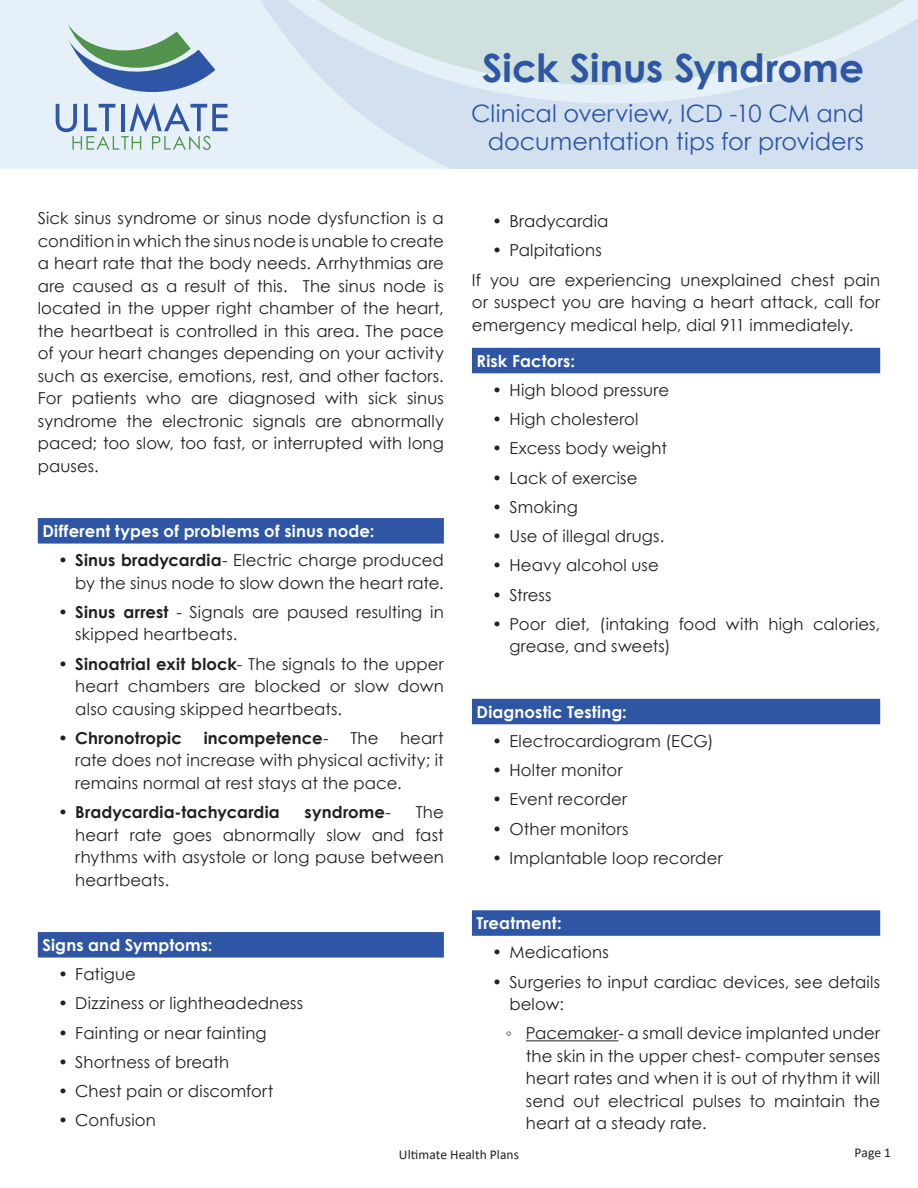
<style>
.page{position:relative;width:918px;height:1188px;background:#fff}
.page>*{position:absolute;margin:0;border:0;box-sizing:border-box;transform-origin:0 0}
.t1{font:700 39px "Century Gothic";color:#2e56a4}
.t2{font:24px/28.5px "Century Gothic";color:#2e56a4;text-align:right}
._11_15_cal{font:16.5px/22.5px "Century Gothic";letter-spacing:.005em;color:#231f20;text-align:justify}
.Sub_Heading_WHITE{font:700 16.5px "Century Gothic";letter-spacing:.01em;color:#fff}
.t3{font:700 16.5px "Century Gothic";letter-spacing:.005em;color:#231f20}
.t4{font:13.5px "Calibri";letter-spacing:.005em;color:#231f20}
.s1{font-weight:700}
.s2{font-weight:400}
</style>
<div class="page">
<div style="left:0;top:0;width:918px;height:168px;background:#e5f0f8"></div>
<svg style="left:227px;top:0;width:691px;height:168px"></svg>
<svg style="left:56px;top:24px;width:171px;height:126px"></svg>
<div style="left:38px;top:518px;width:406px;height:26px;background:#2e56a4"></div>
<div style="left:38px;top:932px;width:406px;height:26px;background:#2e56a4"></div>
<div style="left:472px;top:348px;width:408px;height:25px;background:#2e56a4"></div>
<div style="left:472px;top:699px;width:408px;height:25px;background:#2e56a4"></div>
<div style="left:472px;top:910px;width:408px;height:26px;background:#2e56a4"></div>
<hr style="left:526px;top:1040px;width:92px;height:1px;background:#231f20">
<p class="_11_15_cal" style="left:38px;top:207px;width:408px">Sick sinus syndrome or sinus node dysfunction is a condition in which the sinus node is unable to create a heart rate that the body needs. Arrhythmias are are caused as a result of this. The sinus node is located in the upper right chamber of the heart, the heartbeat is controlled in this area. The pace of your heart changes depending on your activity such as exercise, emotions, rest, and other factors.<br>For patients who are diagnosed with sick sinus syndrome the electronic signals are abnormally paced; too slow, too fast, or interrupted with long pauses.</p>
<p class="Sub_Heading_WHITE" style="left:42px;top:518px;width:334px">Different types of problems of sinus node:</p>
<p class="_11_15_cal" style="left:58px;top:549px;width:387px;text-align:right"><span class="s1">• Sinus bradycardia</span>- Electric charge produced by the sinus node to slow down the heart rate.</p>
<p class="_11_15_cal" style="left:75px;top:600px;width:370px;text-indent:-17px"><span class="s1">• Sinus arrest</span> - Signals are paused resulting in skipped heartbeats.</p>
<p class="_11_15_cal" style="left:75px;top:652px;width:370px;text-indent:-17px"><span class="s1">• Sinoatrial exit block</span>- The signals to the upper heart chambers are blocked or slow down also causing skipped heartbeats.</p>
<p class="t3" style="left:58px;top:725px;width:125px">• Chronotropic</p>
<p class="t3" style="left:204px;top:725px;width:127px">incompetence<span class="s2">-</span></p>
<p class="_11_15_cal" style="left:350px;top:726px;width:30px">The</p>
<p class="_11_15_cal" style="left:75px;top:726px;width:370px;text-indent:325px">heart rate does not increase with physical activity; it remains normal at rest stays at the pace.</p>
<p class="t3" style="left:58px;top:800px;width:223px">• Bradycardia-tachycardia</p>
<p class="t3" style="left:305px;top:800px;width:88px">syndrome<span class="s2">-</span></p>
<p class="_11_15_cal" style="left:75px;top:801px;width:370px;text-indent:340px">The heart rate goes abnormally slow and fast rhythms with asystole or long pause between heartbeats.</p>
<p class="Sub_Heading_WHITE" style="left:42px;top:932px;width:172px">Signs and Symptoms:</p>
<p class="_11_15_cal" style="left:58px;top:963px;width:79px">• Fatigue</p>
<p class="_11_15_cal" style="left:58px;top:992px;width:247px">• Dizziness or lightheadedness</p>
<p class="_11_15_cal" style="left:58px;top:1021px;width:210px">• Fainting or near fainting</p>
<p class="_11_15_cal" style="left:58px;top:1050px;width:173px">• Shortness of breath</p>
<p class="_11_15_cal" style="left:58px;top:1080px;width:217px">• Chest pain or discomfort</p>
<p class="_11_15_cal" style="left:58px;top:1109px;width:99px">• Confusion</p>
<p class="t1" style="left:482px;top:39px;width:383px">Sick Sinus Syndrome</p>
<p class="t2" style="left:471px;top:98px;width:394px">Clinical overview, ICD -10 CM and documentation tips for providers</p>
<p class="_11_15_cal" style="left:492px;top:210px;width:118px">• Bradycardia</p>
<p class="_11_15_cal" style="left:492px;top:239px;width:111px">• Palpitations</p>
<p class="_11_15_cal" style="left:472px;top:268px;width:410px">If you are experiencing unexplained chest pain or suspect you are having a heart attack, call for emergency medical help, dial 911 immediately.</p>
<p class="Sub_Heading_WHITE" style="left:477px;top:348px;width:100px">Risk Factors:</p>
<p class="_11_15_cal" style="left:492px;top:378px;width:178px">• High blood pressure</p>
<p class="_11_15_cal" style="left:492px;top:408px;width:148px">• High cholesterol</p>
<p class="_11_15_cal" style="left:492px;top:437px;width:176px">• Excess body weight</p>
<p class="_11_15_cal" style="left:492px;top:466px;width:147px">• Lack of exercise</p>
<p class="_11_15_cal" style="left:492px;top:495px;width:87px">• Smoking</p>
<p class="_11_15_cal" style="left:492px;top:525px;width:174px">• Use of illegal drugs.</p>
<p class="_11_15_cal" style="left:492px;top:554px;width:168px">• Heavy alcohol use</p>
<p class="_11_15_cal" style="left:492px;top:583px;width:61px">• Stress</p>
<p class="_11_15_cal" style="left:509px;top:612px;width:372px;text-indent:-17px">• Poor diet, (intaking food with high calories, grease, and sweets)</p>
<p class="Sub_Heading_WHITE" style="left:477px;top:699px;width:152px">Diagnostic Testing:</p>
<p class="_11_15_cal" style="left:492px;top:729px;width:223px">• Electrocardiogram (ECG)</p>
<p class="_11_15_cal" style="left:492px;top:759px;width:132px">• Holter monitor</p>
<p class="_11_15_cal" style="left:492px;top:788px;width:136px">• Event recorder</p>
<p class="_11_15_cal" style="left:492px;top:817px;width:138px">• Other monitors</p>
<p class="_11_15_cal" style="left:492px;top:846px;width:232px">• Implantable loop recorder</p>
<p class="Sub_Heading_WHITE" style="left:477px;top:911px;width:87px">Treatment:</p>
<p class="_11_15_cal" style="left:492px;top:941px;width:118px">• Medications</p>
<p class="_11_15_cal" style="left:509px;top:970px;width:372px;text-indent:-17px">• Surgeries to input cardiac devices, see details below:</p>
<p class="_11_15_cal" style="left:526px;top:1022px;width:356px;text-indent:-20px">◦ Pacemaker- a small device implanted under the skin in the upper chest- computer senses heart rates and when it is out of rhythm it will send out electrical pulses to maintain the heart at a steady rate.</p>
<p class="t4" style="left:399px;top:1145px;width:122px">Ultimate Health Plans</p>
<p class="t4" style="left:854px;top:1143px;width:38px">Page 1</p>
</div>
